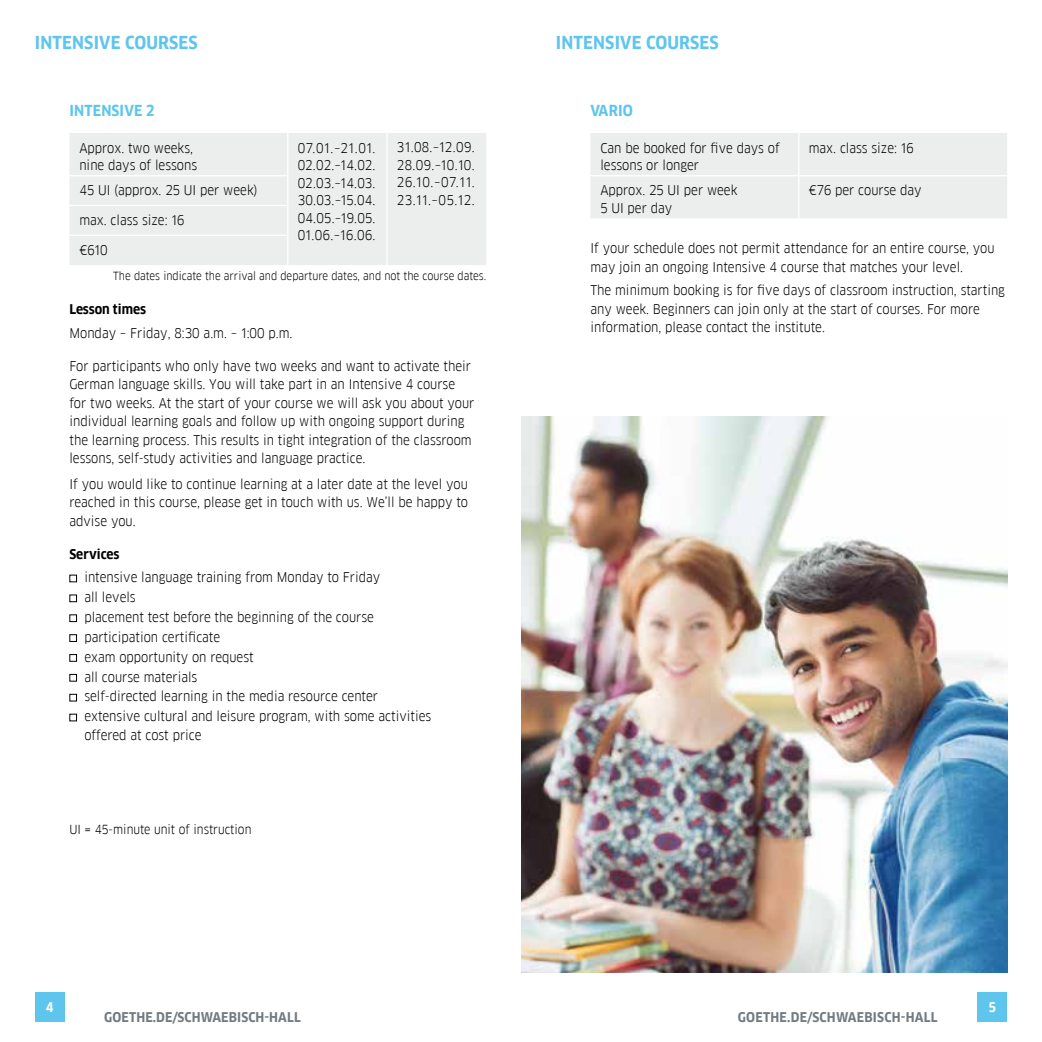
<style>
.page{position:relative;width:1042px;height:1042px;background:#fff}
.page>*{position:absolute;margin:0;border:0;box-sizing:border-box;transform-origin:0 0}
.t1{font:700 17.5px "Goethe FF Clan";letter-spacing:.01em;color:#5ec5ed}
.t2{font:700 14.88px "Goethe FF Clan";letter-spacing:.01em;color:#5ec5ed}
.t3{font:13.12px/17.5px "Goethe FF Clan";color:#000}
.t4{font:700 13.12px "Goethe FF Clan";letter-spacing:.01em;color:#727b81}
.t5{font:700 13.12px "Goethe FF Clan";letter-spacing:-.01em;color:#000}
.t6{font:700 13.12px "Goethe FF Clan";color:#fff}
.t7{font:12.25px "Goethe FF Clan";color:#000}
.t8{font:11.03px "Goethe FF Clan";color:#000}
</style>
<div class="page">
<div style="left:977px;top:992px;width:30px;height:30px;background:#5ec5ed"></div>
<div style="left:35px;top:992px;width:29px;height:30px;background:#5ec5ed"></div>
<div style="left:69px;top:133px;width:417px;height:132px;background:#eceded"></div>
<hr style="left:287px;top:133px;width:1px;height:42px;background:#fff">
<hr style="left:386px;top:133px;width:2px;height:43px;background:#fff">
<hr style="left:386px;top:176px;width:2px;height:29px;background:#fff">
<hr style="left:386px;top:205px;width:2px;height:30px;background:#fff">
<hr style="left:386px;top:235px;width:2px;height:30px;background:#fff">
<hr style="left:69px;top:175px;width:219px;height:1px;background:#fff">
<hr style="left:69px;top:205px;width:219px;height:1px;background:#fff">
<hr style="left:69px;top:235px;width:219px;height:1px;background:#fff">
<svg style="left:287px;top:176px;width:1px;height:89px"></svg>
<div style="left:69px;top:575px;width:8px;height:7px;border:1px solid #000"></div>
<div style="left:69px;top:594px;width:8px;height:8px;border:1px solid #000"></div>
<div style="left:69px;top:614px;width:8px;height:8px;border:1px solid #000"></div>
<div style="left:69px;top:634px;width:8px;height:8px;border:1px solid #000"></div>
<div style="left:69px;top:654px;width:8px;height:7px;border:1px solid #000"></div>
<div style="left:69px;top:674px;width:8px;height:7px;border:1px solid #000"></div>
<div style="left:69px;top:694px;width:8px;height:7px;border:1px solid #000"></div>
<div style="left:69px;top:714px;width:8px;height:7px;border:1px solid #000"></div>
<div style="left:590px;top:133px;width:417px;height:85px;background:#eceded"></div>
<hr style="left:798px;top:133px;width:1px;height:42px;background:#fff">
<hr style="left:590px;top:175px;width:209px;height:1px;background:#fff">
<hr style="left:799px;top:175px;width:208px;height:1px;background:#fff">
<hr style="left:798px;top:176px;width:1px;height:42px;background:#fff">
<img style="left:521px;top:417px;width:486px;height:555px">
<h1 class="t1" style="left:35px;top:32px;width:38px">INTENSI</h1>
<h1 class="t1" style="left:99px;top:32px;width:81px">VE COURSES</h1>
<p class="t2" style="left:70px;top:102px;width:32px">INTENSI</p>
<p class="t2" style="left:124px;top:102px;width:32px">VE 2</p>
<p class="t3" style="left:79px;top:139px;width:119px">Approx. two weeks, nine days of lessons</p>
<p class="t3" style="left:298px;top:139px;width:79px;text-align:justify">07.01.–21.01.<br>02.02.–14.02.<br>02.03.–14.03.<br>30.03.–15.04.<br>04.05.–19.05.<br>01.06.–16.06.</p>
<p class="t3" style="left:397px;top:139px;width:79px;text-align:justify">31.08.–12.09.<br>28.09.–10.10.<br>26.10.–07.11.<br>23.11.–05.12.</p>
<p class="t3" style="left:79px;top:182px;width:180px">45 UI (approx. 25 UI per week)</p>
<p class="t3" style="left:79px;top:211px;width:106px">max. class size: 16</p>
<p class="t3" style="left:79px;top:241px;width:30px">€610</p>
<p class="t8" style="left:113px;top:269px;width:374px">The dates indicate the arrival and departure dates, and not the course dates.</p>
<p class="t5" style="left:69px;top:302px;width:78px">LESSON TIMES</p>
<p class="t3" style="left:69px;top:324px;width:225px">Monday – Friday, 8:30 a.m. – 1:00 p.m.</p>
<p class="t3" style="left:69px;top:357px;width:406px;line-height:18.4px">For participants who only have two weeks and want to activate their German language skills. You will take part in an Intensive 4 course for two weeks. At the start of your course we will ask you about your individual learning goals and follow up with ongoing support during the learning process. This results in tight integration of the classroom lessons, self-study activities and language practice.</p>
<p class="t3" style="left:69px;top:475px;width:400px;line-height:18.4px;text-align:justify">If you would like to continue learning at a later date at the level you reached in this course, please get in touch with us. We’ll be happy to advise you.</p>
<p class="t5" style="left:69px;top:546px;width:51px">SERVICES</p>
<p class="t3" style="left:84px;top:567px;width:348px;line-height:19.9px">intensive language training from Monday to Friday<br>all levels<br>placement test before the beginning of the course participation certificate<br>exam opportunity on request<br>all course materials<br>self-directed learning in the media resource center extensive cultural and leisure program, with some activities</p>
<p class="t3" style="left:84px;top:726px;width:119px">offered at cost price</p>
<p class="t7" style="left:69px;top:822px;width:183px">UI = 45-minute unit of instruction</p>
<h1 class="t1" style="left:556px;top:32px;width:38px">INTENSI</h1>
<h1 class="t1" style="left:620px;top:32px;width:81px">VE COURSES</h1>
<p class="t2" style="left:590px;top:102px;width:43px">VARIO</p>
<p class="t3" style="left:600px;top:139px;width:181px">Can be booked for five days of lessons or longer</p>
<p class="t3" style="left:809px;top:139px;width:106px">max. class size: 16</p>
<p class="t3" style="left:600px;top:182px;width:139px">Approx. 25 UI per week<br>5 UI per day</p>
<p class="t3" style="left:809px;top:182px;width:114px">€76 per course day</p>
<p class="t3" style="left:590px;top:239px;width:406px;line-height:18.4px">If your schedule does not permit attendance for an entire course, you may join an ongoing Intensive 4 course that matches your level.</p>
<p class="t3" style="left:590px;top:281px;width:416px;line-height:18.4px">The minimum booking is for five days of classroom instruction, starting any week. Beginners can join only at the start of courses. For more information, please contact the institute.</p>
<p class="t6" style="left:46px;top:1000px;width:9px">4</p>
<p class="t6" style="left:989px;top:1000px;width:9px">5</p>
<p class="t4" style="left:104px;top:1009px;width:198px">GOETHE.DE/SCHWAEBISCH-HALL</p>
<p class="t4" style="left:738px;top:1009px;width:201px">GOETHE.DE/SCHWAEBISCH-HALL</p>
</div>
